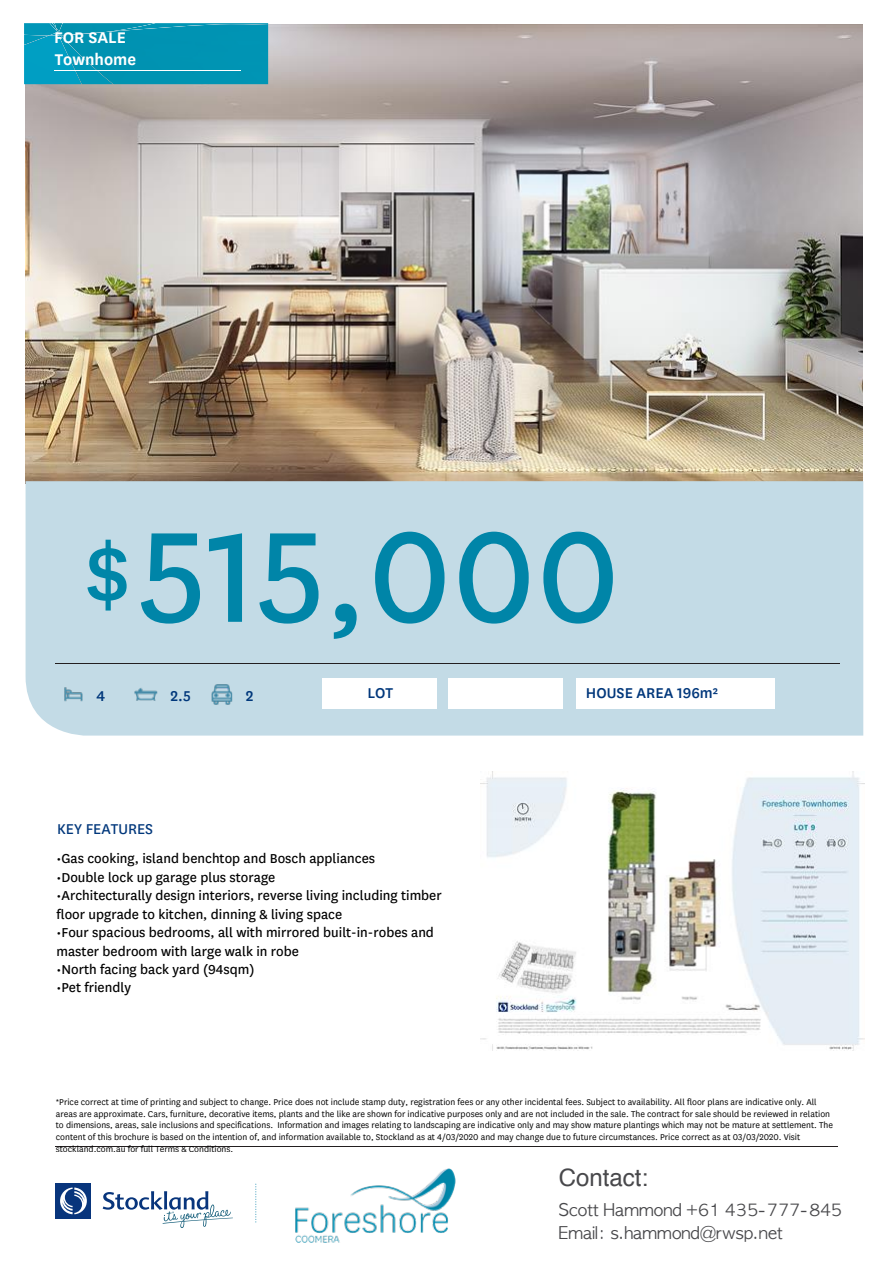
<style>
.page{position:relative;width:893px;height:1263px;background:#fff}
.page>*{position:absolute;margin:0;border:0;box-sizing:border-box;transform-origin:0 0}
.t1{font:150px "National Regular PL";color:#0085a8}
.t2{font:104.25px "National Regular PL";color:#0086a8}
.t3{font:24px "Helvetica";color:#48484b}
.t4{font:18px/21.6px "National Semibold PL";color:#fff}
.t5{font:16.5px/22.5px "Apple Gothic";color:#48484b}
.t6{font:16.5px "National Medium PL";color:#00377b}
.t7{font:16.5px "National Regular PL";color:#00377b}
.t8{font:15px/18.5px "National Regular PL";color:#000}
.t9{font:9.75px/11.9px "National Book PL";color:#000}
.s1{font-style:inherit}
</style>
<div class="page">
<img style="left:26px;top:24px;width:837px;height:457px">
<div style="left:26px;top:481px;width:837px;height:255px;background:#c3dbe6"></div>
<svg style="left:255px;top:1184px;width:1px;height:39px"></svg>
<hr style="left:55px;top:663px;width:784px;height:1px;background:#231f20">
<div style="left:322px;top:678px;width:115px;height:31px;background:#fff"></div>
<div style="left:448px;top:678px;width:115px;height:31px;background:#fff"></div>
<hr style="left:55px;top:1146px;width:783px;height:1px;background:#231f20">
<img style="left:24px;top:35px;width:37px;height:49px">
<img style="left:24px;top:23px;width:82px;height:12px">
<div style="left:61px;top:24px;width:207px;height:60px;background:#0093b3"></div>
<img style="left:106px;top:23px;width:162px;height:9px">
<svg style="left:48px;top:23px;width:15px;height:13px"></svg>
<img style="left:61px;top:32px;width:45px;height:3px">
<hr style="left:54px;top:70px;width:187px;height:1px;background:#fff">
<div style="left:56px;top:1183px;width:35px;height:36px;background:#08357c"></div>
<svg style="left:60px;top:1188px;width:27px;height:26px"></svg>
<svg style="left:103px;top:1191px;width:130px;height:37px"></svg>
<div style="left:576px;top:678px;width:198px;height:31px;background:#fff"></div>
<img style="left:57px;top:679px;width:30px;height:30px">
<img style="left:131px;top:679px;width:30px;height:30px">
<img style="left:207px;top:679px;width:30px;height:30px">
<img style="left:295px;top:1169px;width:161px;height:74px">
<img style="left:481px;top:772px;width:384px;height:279px">
<h3 class="t4" style="left:54px;top:25px;width:84px">FOR SALE<br>Townhome</h3>
<h2 class="t2" style="left:84px;top:528px;width:49px">$</h2>
<h1 class="t1" style="left:138px;top:476px;width:483px">515,000</h1>
<h3 class="t6" style="left:97px;top:684px;width:10px">4</h3>
<h3 class="t6" style="left:171px;top:684px;width:22px">2.5</h3>
<h3 class="t6" style="left:246px;top:684px;width:9px">2</h3>
<h3 class="t6" style="left:368px;top:681px;width:27px">LOT</h3>
<h3 class="t6" style="left:586px;top:682px;width:134px">HOUSE AREA 196m<span class="s1">²</span></h3>
<h3 class="t7" style="left:57px;top:818px;width:98px">KEY FEATURES</h3>
<h3 class="t8" style="left:57px;top:849px;width:320px">•Gas cooking, island benchtop and Bosch appliances</h3>
<h3 class="t8" style="left:57px;top:867px;width:220px">•Double lock up garage plus storage</h3>
<h3 class="t8" style="left:57px;top:886px;width:387px">•Architecturally design interiors, reverse living including timber floor upgrade to kitchen, dinning &amp; living space</h3>
<h3 class="t8" style="left:57px;top:923px;width:379px">•Four spacious bedrooms, all with mirrored built-in-robes and master bedroom with large walk in robe</h3>
<h3 class="t8" style="left:57px;top:959px;width:200px">•North facing back yard (94sqm)</h3>
<h3 class="t8" style="left:57px;top:978px;width:76px">•Pet friendly</h3>
<p class="t9" style="left:56px;top:1095px;width:779px">*Price correct at time of printing and subject to change. Price does not include stamp duty, registration fees or any other incidental fees. Subject to availability. All floor plans are indicative only. All areas are approximate. Cars, furniture, decorative items, plants and the like are shown for indicative purposes only and are not included in the sale. The contract for sale should be reviewed in relation to dimensions, areas, sale inclusions and specifications. Information and images relating to landscaping are indicative only and may show mature plantings which may not be mature at settlement. The content of this brochure is based on the intention of, and information available to, Stockland as at 4/03/2020 and may change due to future circumstances. Price correct as at 03/03/2020. Visit stockland.com.au for full Terms &amp; Conditions.</p>
<h3 class="t3" style="left:559px;top:1168px;width:91px">Contact:</h3>
<h3 class="t5" style="left:559px;top:1200px;width:285px">Scott Hammond +61 435-777-845<br>Email: s.hammond@rwsp.net</h3>
</div>
